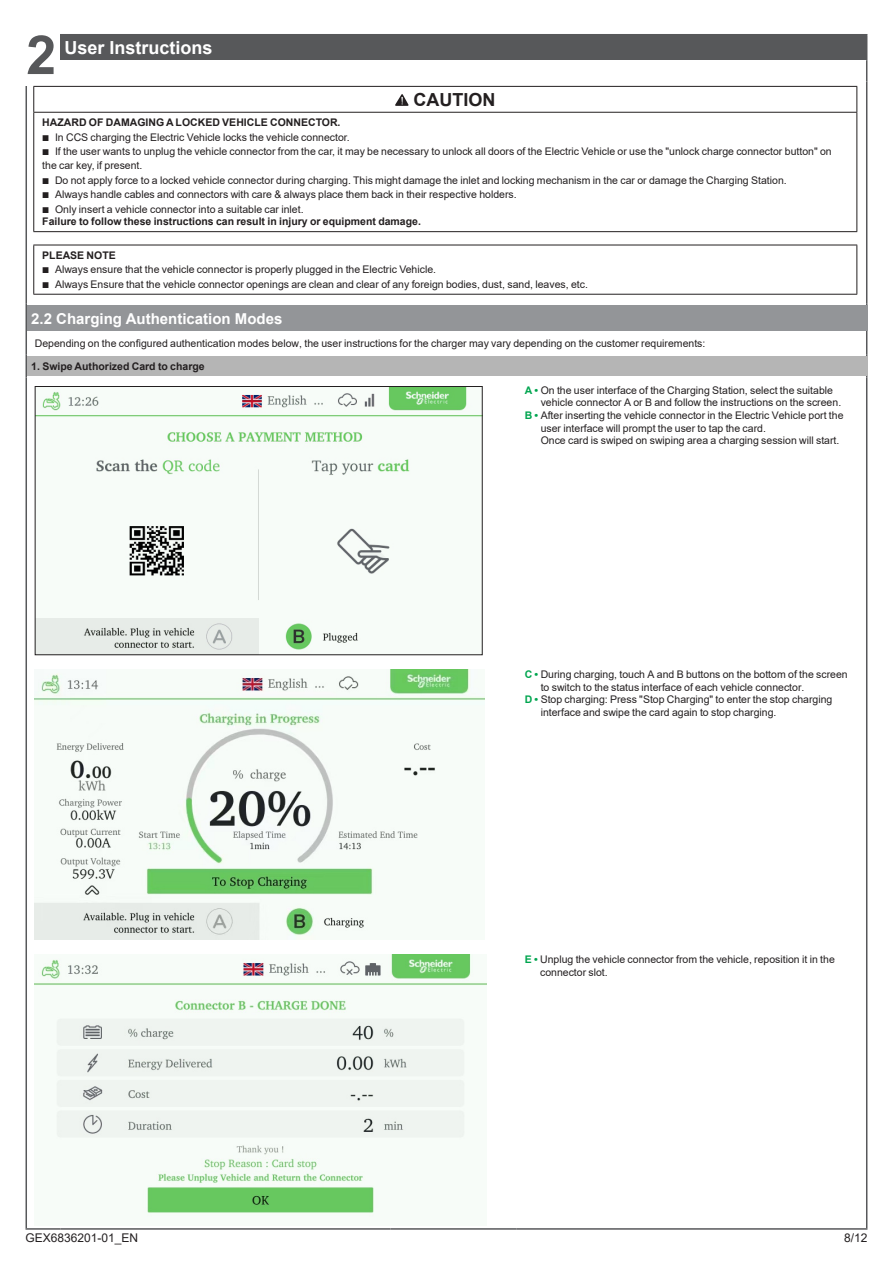
<style>
.page{position:relative;width:893px;height:1263px;background:#fff}
.page>*{position:absolute;margin:0;border:0;box-sizing:border-box;transform-origin:0 0}
.t1{font:700 54px "Arial";color:#57585a}
.Titrechapte_no_need_toc{font:700 18px "Arial";color:#fff}
.Texte_8pt_Bold{font:700 18px "Arial";color:#231f20}
.Title3{font:700 15px "Arial";color:#fff}
.t2{font:12px "Arial";color:#231f20}
.Texte__7{font:10.5px/12.6px "Arial";color:#231f20}
.Text_7pt_Bold{font:700 10.5px "Arial";color:#231f20}
.Text_7pt{font:10.5px "Arial";color:#231f20}
.s1{font-family:"Graph Schneider"}
.s2{font-weight:700;color:#00a54f}
</style>
<div class="page">
<div style="left:60px;top:35px;width:807px;height:25px;background:#57585a"></div>
<hr style="left:866px;top:86px;width:1px;height:217px;background:#57585a">
<hr style="left:866px;top:303px;width:1px;height:30px;background:#57585a">
<svg style="left:866px;top:333px;width:1px;height:45px"></svg>
<hr style="left:866px;top:378px;width:1px;height:850px;background:#57585a">
<hr style="left:60px;top:34px;width:331px;height:1px;background:#57585a">
<hr style="left:391px;top:34px;width:125px;height:1px;background:#57585a">
<hr style="left:516px;top:34px;width:351px;height:1px;background:#57585a">
<hr style="left:26px;top:1228px;width:34px;height:2px;background:#57585a">
<hr style="left:60px;top:1228px;width:331px;height:2px;background:#57585a">
<hr style="left:391px;top:1228px;width:125px;height:2px;background:#57585a">
<hr style="left:516px;top:1228px;width:351px;height:2px;background:#57585a">
<hr style="left:26px;top:86px;width:1px;height:217px;background:#57585a">
<hr style="left:26px;top:303px;width:1px;height:30px;background:#57585a">
<svg style="left:26px;top:333px;width:1px;height:45px"></svg>
<hr style="left:26px;top:378px;width:1px;height:850px;background:#57585a">
<svg style="left:866px;top:60px;width:1px;height:26px"></svg>
<hr style="left:33px;top:86px;width:824px;height:1px;background:#231f20">
<svg style="left:33px;top:87px;width:1px;height:25px"></svg>
<svg style="left:856px;top:87px;width:1px;height:25px"></svg>
<hr style="left:33px;top:112px;width:824px;height:1px;background:#231f20">
<hr style="left:33px;top:113px;width:1px;height:118px;background:#231f20">
<hr style="left:856px;top:113px;width:1px;height:118px;background:#231f20">
<hr style="left:33px;top:231px;width:824px;height:1px;background:#231f20">
<svg style="left:395px;top:94px;width:13px;height:12px"></svg>
<hr style="left:33px;top:245px;width:824px;height:1px;background:#231f20">
<hr style="left:33px;top:245px;width:1px;height:49px;background:#231f20">
<hr style="left:856px;top:245px;width:1px;height:49px;background:#231f20">
<hr style="left:33px;top:294px;width:824px;height:1px;background:#231f20">
<div style="left:27px;top:305px;width:840px;height:26px;background:#939598"></div>
<div style="left:27px;top:356px;width:840px;height:19px;background:#b5b5b5"></div>
<img style="left:37px;top:388px;width:444px;height:265px">
<div style="left:35px;top:386px;width:448px;height:269px;border:1px solid #231f20"></div>
<img style="left:35px;top:670px;width:450px;height:270px">
<img style="left:35px;top:955px;width:451px;height:261px">
<p class="t1" style="left:26px;top:17px;width:32px">2</p>
<p class="Titrechapte_no_need_toc" style="left:65px;top:35px;width:150px">User Instructions</p>
<p class="Texte_8pt_Bold" style="left:413px;top:87px;width:83px">CAUTION</p>
<p class="Text_7pt_Bold" style="left:42px;top:115px;width:300px">HAZARD OF DAMAGING A LOCKED VEHICLE CONNECTOR.</p>
<p class="Texte__7" style="left:42px;top:131px;width:309px"><span class="s1">b</span> In CCS charging the Electric Vehicle locks the vehicle connector.</p>
<p class="Texte__7" style="left:42px;top:144px;width:791px;line-height:14.4px"><span class="s1">b</span> If the user wants to unplug the vehicle connector from the car, it may be necessary to unlock all doors of the Electric Vehicle or use the "unlock charge connector button" on the car key, if present.</p>
<p class="Texte__7" style="left:42px;top:174px;width:746px"><span class="s1">b</span> Do not apply force to a locked vehicle connector during charging. This might damage the inlet and locking mechanism in the car or damage the Charging Station.</p>
<p class="Texte__7" style="left:42px;top:188px;width:476px"><span class="s1">b</span> Always handle cables and connectors with care &amp; always place them back in their respective holders.</p>
<p class="Texte__7" style="left:42px;top:203px;width:263px"><span class="s1">b</span> Only insert a vehicle connector into a suitable car inlet.</p>
<p class="Text_7pt_Bold" style="left:42px;top:214px;width:380px">Failure to follow these instructions can result in injury or equipment damage.</p>
<p class="Text_7pt_Bold" style="left:42px;top:248px;width:75px">PLEASE NOTE</p>
<p class="Texte__7" style="left:42px;top:263px;width:395px"><span class="s1">b</span> Always ensure that the vehicle connector is properly plugged in the Electric Vehicle.</p>
<p class="Texte__7" style="left:42px;top:278px;width:547px"><span class="s1">b</span> Always Ensure that the vehicle connector openings are clean and clear of any foreign bodies, dust, sand, leaves, etc.</p>
<p class="Title3" style="left:31px;top:308px;width:253px">2.2 Charging Authentication Modes</p>
<p class="Text_7pt" style="left:35px;top:336px;width:672px">Depending on the configured authentication modes below, the user instructions for the charger may vary depending on the customer requirements:</p>
<p class="Text_7pt_Bold" style="left:31px;top:359px;width:175px">1. Swipe Authorized Card to charge</p>
<p class="Texte__7" style="left:541px;top:384px;width:302px;text-indent:-16px"><span class="s2">A •</span> On the user interface of the Charging Station, select the suitable vehicle connector A or B and follow the instructions on the screen.</p>
<p class="Texte__7" style="left:541px;top:409px;width:304px;text-indent:-16px"><span class="s2">B •</span> After inserting the vehicle connector in the Electric Vehicle port the user interface will prompt the user to tap the card.<br>Once card is swiped on swiping area a charging session will start.</p>
<p class="Texte__7" style="left:541px;top:668px;width:308px;text-indent:-16px"><span class="s2">C •</span> During charging, touch A and B buttons on the bottom of the screen to switch to the status interface of each vehicle connector.</p>
<p class="Texte__7" style="left:541px;top:693px;width:293px;text-indent:-16px"><span class="s2">D •</span> Stop charging: Press "Stop Charging" to enter the stop charging interface and swipe the card again to stop charging.</p>
<p class="Texte__7" style="left:540px;top:953px;width:296px;text-indent:-15px"><span class="s2">E •</span> Unplug the vehicle connector from the vehicle, reposition it in the connector slot.</p>
<p class="t2" style="left:26px;top:1229px;width:114px">GEX6836201-01_EN</p>
<p class="t2" style="left:844px;top:1229px;width:25px">8/12</p>
</div>
